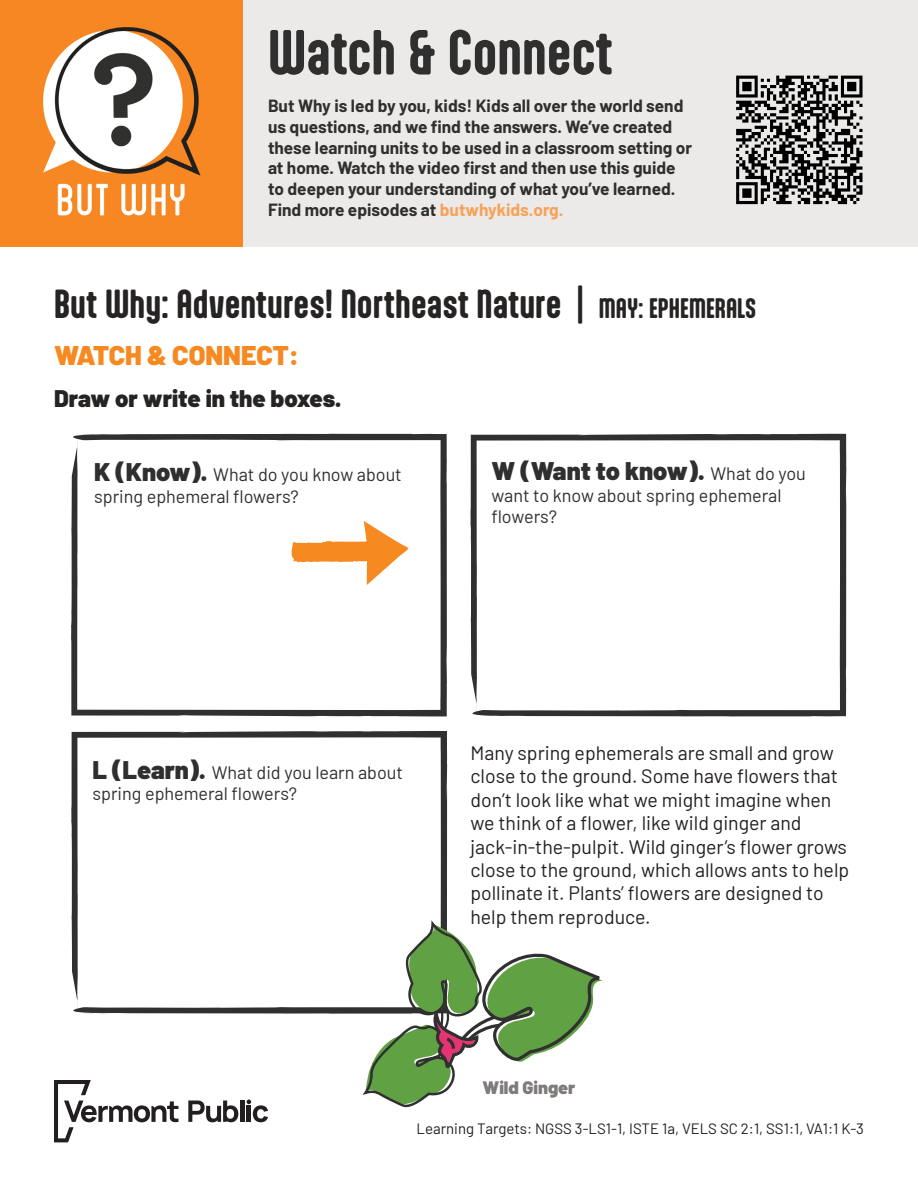
<style>
.page{position:relative;width:918px;height:1188px;background:#fff}
.page>*{position:absolute;margin:0;border:0;box-sizing:border-box;transform-origin:0 0}
.t1{font:700 54px "Aptly";color:#2e2f2e}
.t2{font:700 34.5px "Aptly";color:#262323}
.t3{font:900 27px "Barlow";color:#f6891f}
.t4{font:900 25.5px "Barlow";color:#2e2f2e}
.t5{font:900 24px "Barlow";color:#262323}
.t6{font:19.5px/23.4px "Barlow";color:#231f20}
.t7{font:18px "Barlow";color:#2e2f2e}
.t8{font:900 18px "Barlow";color:#7f7b7b}
.t9{font:700 17.25px/20.7px "Barlow";color:#2e2f2e}
.t10{font:15px "Barlow";color:#231f20}
.s1{color:#f8a157}
.s2{font-size:24px}
.s3{font-weight:900;font-size:25.5px}
.s4{font-weight:400;font-size:18px}
</style>
<div class="page">
<svg style="left:71px;top:731px;width:376px;height:283px"></svg>
<svg style="left:71px;top:434px;width:376px;height:282px"></svg>
<div style="left:242px;top:0;width:676px;height:247px;background:#ebeae9"></div>
<svg style="left:54px;top:1080px;width:124px;height:62px"></svg>
<svg style="left:188px;top:1101px;width:50px;height:21px"></svg>
<hr style="left:240px;top:1100px;width:4px;height:22px;background:#231f20">
<svg style="left:247px;top:1100px;width:21px;height:22px"></svg>
<svg style="left:470px;top:434px;width:376px;height:282px"></svg>
<svg style="left:289px;top:521px;width:120px;height:64px"></svg>
<img style="left:0;top:0;width:243px;height:247px">
<svg style="left:359px;top:906px;width:244px;height:202px"></svg>
<svg style="left:736px;top:76px;width:126px;height:128px"></svg>
<p class="t1" style="left:268px;top:19px;width:346px">Watch &amp; Connect</p>
<p class="t9" style="left:268px;top:94px;width:426px">But Why is led by you, kids! Kids all over the world send us questions, and we find the answers. We’ve created these learning units to be used in a classroom setting or at home. Watch the video first and then use this guide to deepen your understanding of what you’ve learned.<br>Find more episodes at <span class="s1">butwhykids.org.</span></p>
<p class="t2" style="left:54px;top:283px;width:704px">But Why: Adventures! Northeast Nature | <span class="s2">MAY: EPHEMERALS</span></p>
<p class="t3" style="left:54px;top:335px;width:247px">WATCH &amp; CONNECT:</p>
<p class="t5" style="left:54px;top:380px;width:289px">Draw or write in the boxes.</p>
<p class="t7" style="left:94px;top:462px;width:309px"><span class="s3">K (Know).</span> What do you know about</p>
<p class="t7" style="left:94px;top:483px;width:206px">spring ephemeral flowers?</p>
<p class="t4" style="left:491px;top:452px;width:316px">W (Want to know). <span class="s4">What do you</span></p>
<p class="t7" style="left:491px;top:482px;width:292px">want to know about spring ephemeral</p>
<p class="t7" style="left:491px;top:504px;width:67px">flowers?</p>
<p class="t7" style="left:92px;top:759px;width:312px"><span class="s3">L (Learn).</span> What did you learn about</p>
<p class="t7" style="left:92px;top:781px;width:206px">spring ephemeral flowers?</p>
<p class="t6" style="left:470px;top:740px;width:380px">Many spring ephemerals are small and grow close to the ground. Some have flowers that don’t look like what we might imagine when we think of a flower, like wild ginger and jack-in-the-pulpit. Wild ginger’s flower grows close to the ground, which allows ants to help pollinate it. Plants’ flowers are designed to help them reproduce.</p>
<p class="t8" style="left:482px;top:1074px;width:94px">Wild Ginger</p>
<p class="t10" style="left:417px;top:1118px;width:449px">Learning Targets: NGSS 3-LS1-1, ISTE 1a, VELS SC 2:1, SS1:1, VA1:1 K-3</p>
</div>
